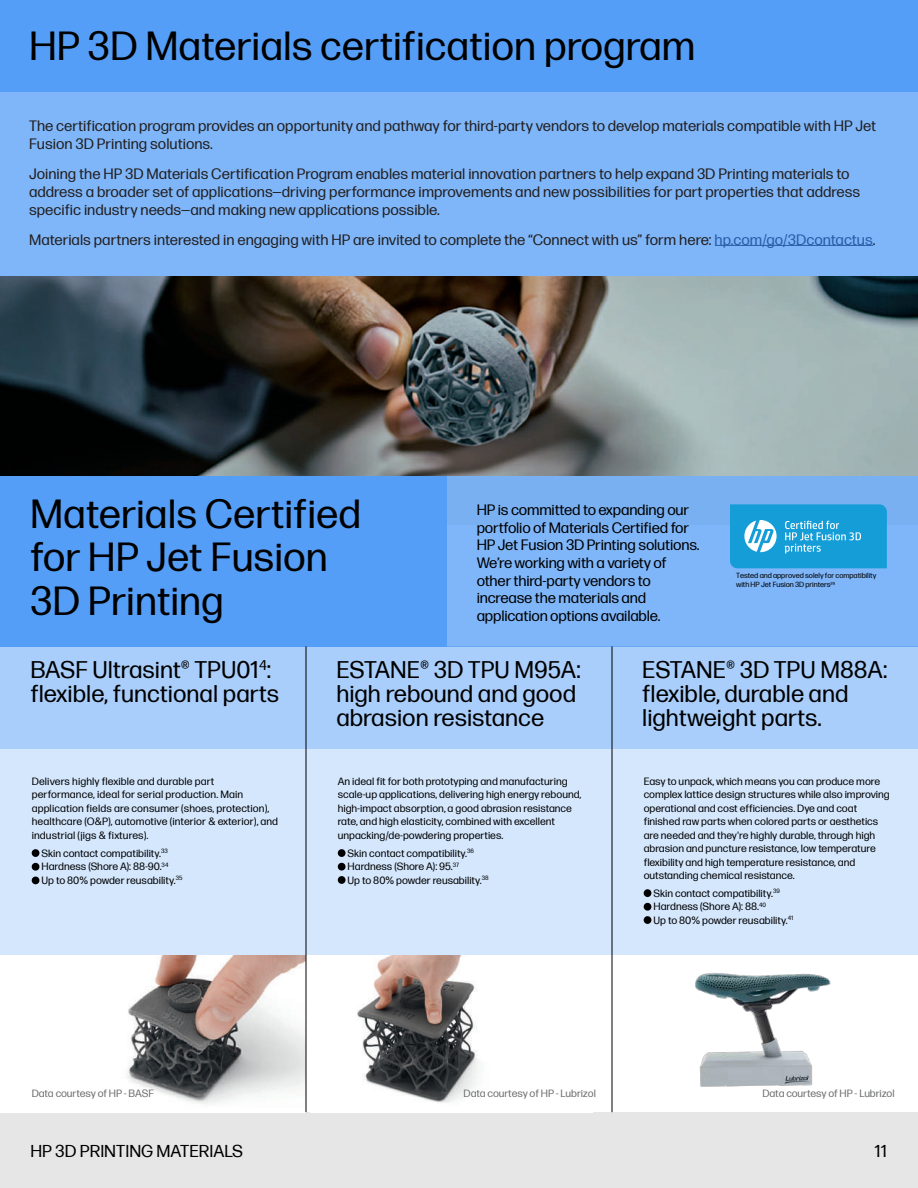
<style>
.page{position:relative;width:918px;height:1188px;background:#e6e6e6}
.page>*{position:absolute;margin:0;border:0;box-sizing:border-box;transform-origin:0 0}
.t1{font:40.5px/43.5px "Forma DJR Micro";color:#000}
.t2{font:24px/24px "Forma DJR Micro";color:#000}
.t3{font:17.1px "Forma DJR Micro";color:#000}
.t4{font:15px/18px "Forma DJR Micro";color:#231f20}
.t5{font:15px/17.7px "Forma DJR Micro";letter-spacing:-.01em;color:#000}
.t6{font:10.5px/13.5px "Forma DJR Micro";color:#000}
.t7{font:10.5px "Forma DJR Micro";letter-spacing:-.01em;color:#6d6e70}
.t8{font:7.35px/8.9px "Forma DJR Micro";letter-spacing:-.01em;color:#000}
.s1{color:#295ca6}
</style>
<div class="page">
<div style="left:0;top:526px;width:918px;height:586px;background:#fff"></div>
<div style="left:0;top:0;width:918px;height:92px;background:#549ef7"></div>
<div style="left:0;top:92px;width:918px;height:185px;background:#7eb6f9"></div>
<hr style="left:715px;top:245px;width:158px;height:1px;background:#295ca6">
<img style="left:0;top:276px;width:918px;height:200px">
<div style="left:0;top:476px;width:446px;height:170px;background:#549ef7"></div>
<div style="left:446px;top:476px;width:472px;height:170px;background:#7eb6f9"></div>
<svg style="left:730px;top:504px;width:157px;height:64px;background:#2ca6db"></svg>
<div style="left:0;top:646px;width:918px;height:103px;background:#a9cefb"></div>
<img style="left:0;top:954px;width:306px;height:158px">
<img style="left:310px;top:954px;width:283px;height:149px">
<img style="left:695px;top:973px;width:136px;height:114px">
<div style="left:0;top:749px;width:918px;height:205px;background:#d4e7fd"></div>
<hr style="left:306px;top:646px;width:1px;height:466px;background:#000">
<hr style="left:612px;top:646px;width:1px;height:466px;background:#000">
<div style="left:32px;top:849px;width:7px;height:8px;background:#000;border-radius:50%"></div>
<div style="left:32px;top:863px;width:7px;height:8px;background:#000;border-radius:50%"></div>
<div style="left:32px;top:877px;width:7px;height:7px;background:#000;border-radius:50%"></div>
<div style="left:338px;top:849px;width:8px;height:8px;background:#000;border-radius:50%"></div>
<div style="left:338px;top:863px;width:8px;height:8px;background:#000;border-radius:50%"></div>
<div style="left:338px;top:876px;width:8px;height:8px;background:#000;border-radius:50%"></div>
<div style="left:644px;top:889px;width:7px;height:8px;background:#000;border-radius:50%"></div>
<div style="left:644px;top:903px;width:7px;height:8px;background:#000;border-radius:50%"></div>
<div style="left:644px;top:916px;width:7px;height:8px;background:#000;border-radius:50%"></div>
<h1 class="t1" style="left:29px;top:21px;width:668px">HP 3D Materials certification program</h1>
<h3 class="t4" style="left:29px;top:116px;width:849px">The certification program provides an opportunity and pathway for third-party vendors to develop materials compatible with HP Jet<br>Fusion 3D Printing solutions.</h3>
<p class="t4" style="left:29px;top:164px;width:833px">Joining the HP 3D Materials Certification Program enables material innovation partners to help expand 3D Printing materials to address a broader set of applications—driving performance improvements and new possibilities for part properties that address specific industry needs—and making new applications possible.</p>
<h3 class="t4" style="left:29px;top:230px;width:848px">Materials partners interested in engaging with HP are invited to complete the “Connect with us” form here: <span class="s1">hp.com/go/3Dcontactus</span>.</h3>
<h1 class="t1" style="left:30px;top:489px;width:333px">Materials Certified for HP Jet Fusion<br>3D Printing</h1>
<h3 class="t5" style="left:477px;top:500px;width:224px">HP is committed to expanding our portfolio of Materials Certified for<br>HP Jet Fusion 3D Printing solutions.<br>We’re working with a variety of other third-party vendors to increase the materials and application options available.</h3>
<p class="t8" style="left:736px;top:571px;width:142px">Tested and approved solely for compatibility with HP Jet Fusion 3D printers<sup>29</sup></p>
<h2 class="t2" style="left:30px;top:656px;width:250px">BASF Ultrasint® TPU01<sup>4</sup>: flexible, functional parts</h2>
<h2 class="t2" style="left:336px;top:656px;width:246px">ESTANE® 3D TPU M95A: high rebound and good abrasion resistance</h2>
<h2 class="t2" style="left:642px;top:656px;width:247px">ESTANE® 3D TPU M88A: flexible, durable and lightweight parts.</h2>
<p class="t6" style="left:32px;top:773px;width:248px">Delivers highly flexible and durable part performance, ideal for serial production. Main application fields are consumer (shoes, protection), healthcare (O&amp;P), automotive (interior &amp; exterior), and industrial (jigs &amp; fixtures).</p>
<p class="t6" style="left:338px;top:773px;width:245px">An ideal fit for both prototyping and manufacturing scale-up applications, delivering high energy rebound, high-impact absorption, a good abrasion resistance rate, and high elasticity, combined with excellent unpacking/de-powdering properties.</p>
<p class="t6" style="left:644px;top:773px;width:248px">Easy to unpack, which means you can produce more complex lattice design structures while also improving operational and cost efficiencies. Dye and coat finished raw parts when colored parts or aesthetics are needed and they're highly durable, through high abrasion and puncture resistance, low temperature flexibility and high temperature resistance, and outstanding chemical resistance.</p>
<p class="t6" style="left:42px;top:845px;width:143px">Skin contact compatibility.<sup>33<br></sup>Hardness (Shore A): 88-90.<sup>34<br></sup>Up to 80% powder reusability.<sup>35</sup></p>
<p class="t6" style="left:348px;top:845px;width:143px">Skin contact compatibility.<sup>36<br></sup>Hardness (Shore A): 95.<sup>37<br></sup>Up to 80% powder reusability.<sup>38</sup></p>
<p class="t6" style="left:654px;top:886px;width:141px">Skin contact compatibility.<sup>39<br></sup>Hardness (Shore A): 88.<sup>40<br></sup>Up to 80% powder reusability.<sup>41</sup></p>
<p class="t7" style="left:32px;top:1086px;width:124px">Data courtesy of HP - BASF</p>
<p class="t7" style="left:464px;top:1086px;width:134px">Data courtesy of HP - Lubrizol</p>
<p class="t7" style="left:762px;top:1086px;width:134px">Data courtesy of HP - Lubrizol</p>
<h3 class="t3" style="left:30px;top:1138px;width:214px">HP 3D PRINTING MATERIALS</h3>
<h3 class="t3" style="left:875px;top:1138px;width:14px">11</h3>
</div>
